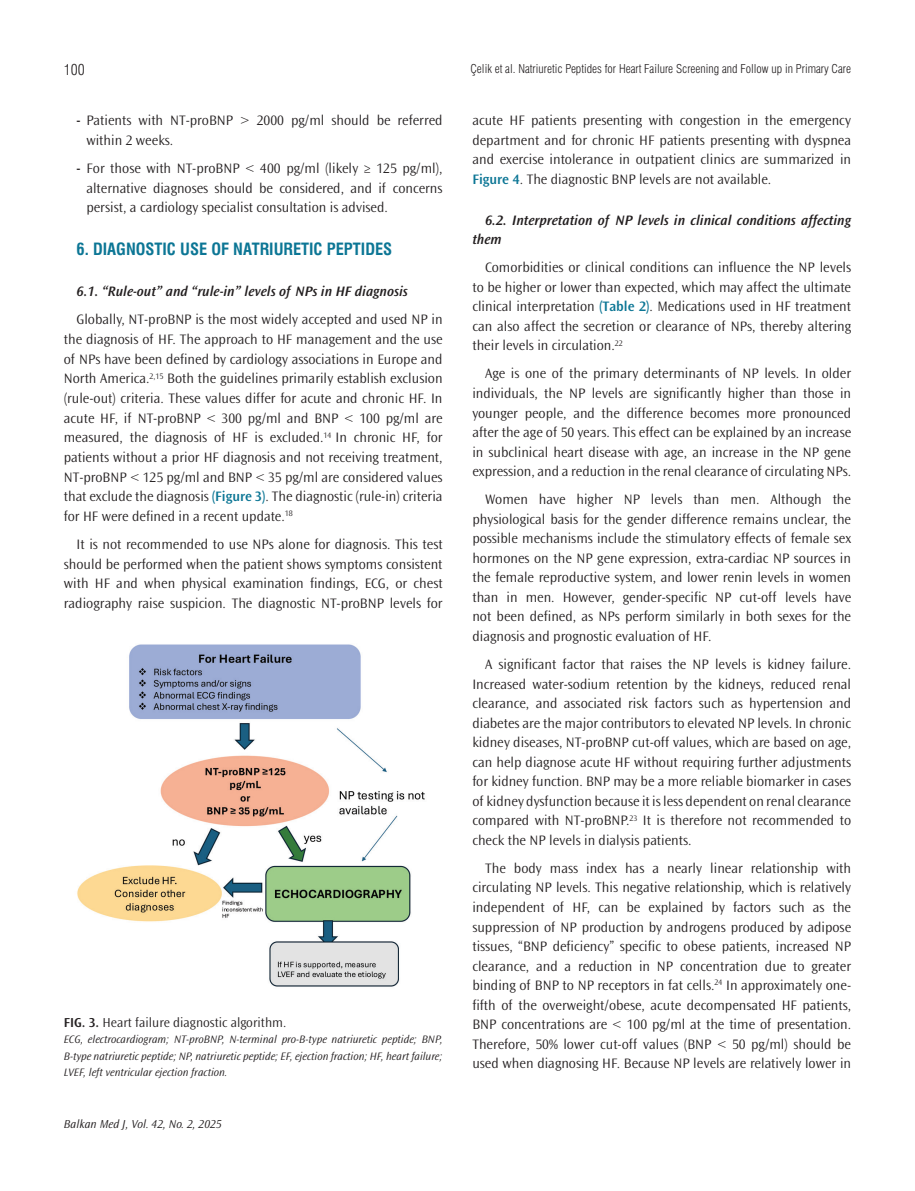
<style>
.page{position:relative;width:915px;height:1191px;background:#fff}
.page>*{position:absolute;margin:0;border:0;box-sizing:border-box;transform-origin:0 0}
.ARA-BASLIK-2{font:16.5px "Swiss Condensed Bold Tr";color:#0c7695}
.t1{font:15px "Swiss Condensed Light Tr";color:#231f20}
.YAZI-2{font:300 14.25px/19.5px "Ocean Sans Std";color:#231f20;text-align:justify}
._2-BASLIK{font:italic 600 14.25px/19.5px "Ocean Sans Std";color:#231f20}
.RESİM-ALTI{font:300 13.5px "Ocean Sans Std";color:#231f20}
.t2{font:12px "Swiss Condensed Light Tr";color:#231f20}
.t3{font:italic 300 12px "Ocean Sans Std";color:#231f20}
.RESİM-ALTI-2{font:italic 300 11.25px/16.5px "Ocean Sans Std";color:#231f20;text-align:justify}
.s1{font-weight:600}
.s2{font-weight:600;color:#0c7695}
</style>
<div class="page">
<img style="left:77px;top:644px;width:348px;height:343px">
<p class="t1" style="left:64px;top:61px;width:23px">100</p>
<p class="t2" style="left:470px;top:61px;width:382px">Çelik et al. Natriuretic Peptides for Heart Failure Screening and Follow up in Primary Care</p>
<p class="YAZI-2" style="left:86px;top:111px;width:357px;text-indent:-10px"><span class="s1">-</span> Patients with NT-proBNP &gt; 2000 pg/ml should be referred within 2 weeks.</p>
<p class="YAZI-2" style="left:86px;top:159px;width:357px;text-indent:-10px"><span class="s1">-</span> For those with NT-proBNP &lt; 400 pg/ml (likely ≥ 125 pg/ml), alternative diagnoses should be considered, and if concerns persist, a cardiology specialist consultation is advised.</p>
<p class="ARA-BASLIK-2" style="left:77px;top:239px;width:317px">6. DIAGNOSTIC USE OF NATRIURETIC PEPTIDES</p>
<p class="_2-BASLIK" style="left:77px;top:282px;width:332px">6.1. “Rule-out” and “rule-in” levels of NPs in HF diagnosis</p>
<p class="YAZI-2" style="left:64px;top:310px;width:380px;text-indent:13px">Globally, NT-proBNP is the most widely accepted and used NP in the diagnosis of HF. The approach to HF management and the use of NPs have been defined by cardiology associations in Europe and North America.<sup>2,15</sup> Both the guidelines primarily establish exclusion (rule-out) criteria. These values differ for acute and chronic HF. In acute HF, if NT-proBNP &lt; 300 pg/ml and BNP &lt; 100 pg/ml are measured, the diagnosis of HF is excluded.<sup>14</sup> In chronic HF, for patients without a prior HF diagnosis and not receiving treatment, NT-proBNP &lt; 125 pg/ml and BNP &lt; 35 pg/ml are considered values that exclude the diagnosis <span class="s2">(Figure 3)</span>. The diagnostic (rule-in) criteria for HF were defined in a recent update.<sup>18</sup></p>
<p class="YAZI-2" style="left:64px;top:534px;width:380px;text-indent:13px">It is not recommended to use NPs alone for diagnosis. This test should be performed when the patient shows symptoms consistent with HF and when physical examination findings, ECG, or chest radiography raise suspicion. The diagnostic NT-proBNP levels for</p>
<p class="RESİM-ALTI" style="left:64px;top:1014px;width:224px"><span class="s1">FIG. 3.</span> Heart failure diagnostic algorithm.</p>
<p class="RESİM-ALTI-2" style="left:64px;top:1031px;width:380px">ECG, electrocardiogram; NT-proBNP, N-terminal pro-B-type natriuretic peptide; BNP, B-type natriuretic peptide; NP, natriuretic peptide; EF, ejection fraction; HF, heart failure; LVEF, left ventricular ejection fraction.</p>
<p class="t3" style="left:64px;top:1117px;width:159px">Balkan Med J, Vol. 42, No. 2, 2025</p>
<p class="YAZI-2" style="left:472px;top:111px;width:380px">acute HF patients presenting with congestion in the emergency department and for chronic HF patients presenting with dyspnea and exercise intolerance in outpatient clinics are summarized in <span class="s2">Figure 4</span>. The diagnostic BNP levels are not available.</p>
<p class="_2-BASLIK" style="left:472px;top:210px;width:380px;text-indent:13px">6.2. Interpretation of NP levels in clinical conditions affecting them</p>
<p class="YAZI-2" style="left:472px;top:258px;width:380px;text-indent:13px">Comorbidities or clinical conditions can influence the NP levels to be higher or lower than expected, which may affect the ultimate clinical interpretation <span class="s2">(Table 2)</span>. Medications used in HF treatment can also affect the secretion or clearance of NPs, thereby altering their levels in circulation.<sup>22</sup></p>
<p class="YAZI-2" style="left:472px;top:364px;width:380px;text-indent:13px">Age is one of the primary determinants of NP levels. In older individuals, the NP levels are significantly higher than those in younger people, and the difference becomes more pronounced after the age of 50 years. This effect can be explained by an increase in subclinical heart disease with age, an increase in the NP gene expression, and a reduction in the renal clearance of circulating NPs.</p>
<p class="YAZI-2" style="left:472px;top:490px;width:380px;text-indent:13px">Women have higher NP levels than men. Although the physiological basis for the gender difference remains unclear, the possible mechanisms include the stimulatory effects of female sex hormones on the NP gene expression, extra-cardiac NP sources in the female reproductive system, and lower renin levels in women than in men. However, gender-specific NP cut-off levels have not been defined, as NPs perform similarly in both sexes for the diagnosis and prognostic evaluation of HF.</p>
<p class="YAZI-2" style="left:472px;top:655px;width:380px;text-indent:13px">A significant factor that raises the NP levels is kidney failure.<br>Increased water-sodium retention by the kidneys, reduced renal clearance, and associated risk factors such as hypertension and diabetes are the major contributors to elevated NP levels. In chronic kidney diseases, NT-proBNP cut-off values, which are based on age, can help diagnose acute HF without requiring further adjustments for kidney function. BNP may be a more reliable biomarker in cases of kidney dysfunction because it is less dependent on renal clearance compared with NT-proBNP.<sup>23</sup> It is therefore not recommended to check the NP levels in dialysis patients.</p>
<p class="YAZI-2" style="left:472px;top:858px;width:380px;text-indent:13px">The body mass index has a nearly linear relationship with circulating NP levels. This negative relationship, which is relatively independent of HF, can be explained by factors such as the suppression of NP production by androgens produced by adipose tissues, “BNP deficiency” specific to obese patients, increased NP clearance, and a reduction in NP concentration due to greater binding of BNP to NP receptors in fat cells.<sup>24</sup> In approximately one&shy;fifth of the overweight/obese, acute decompensated HF patients, BNP concentrations are &lt; 100 pg/ml at the time of presentation.<br>Therefore, 50% lower cut-off values (BNP &lt; 50 pg/ml) should be used when diagnosing HF. Because NP levels are relatively lower in</p>
</div>
